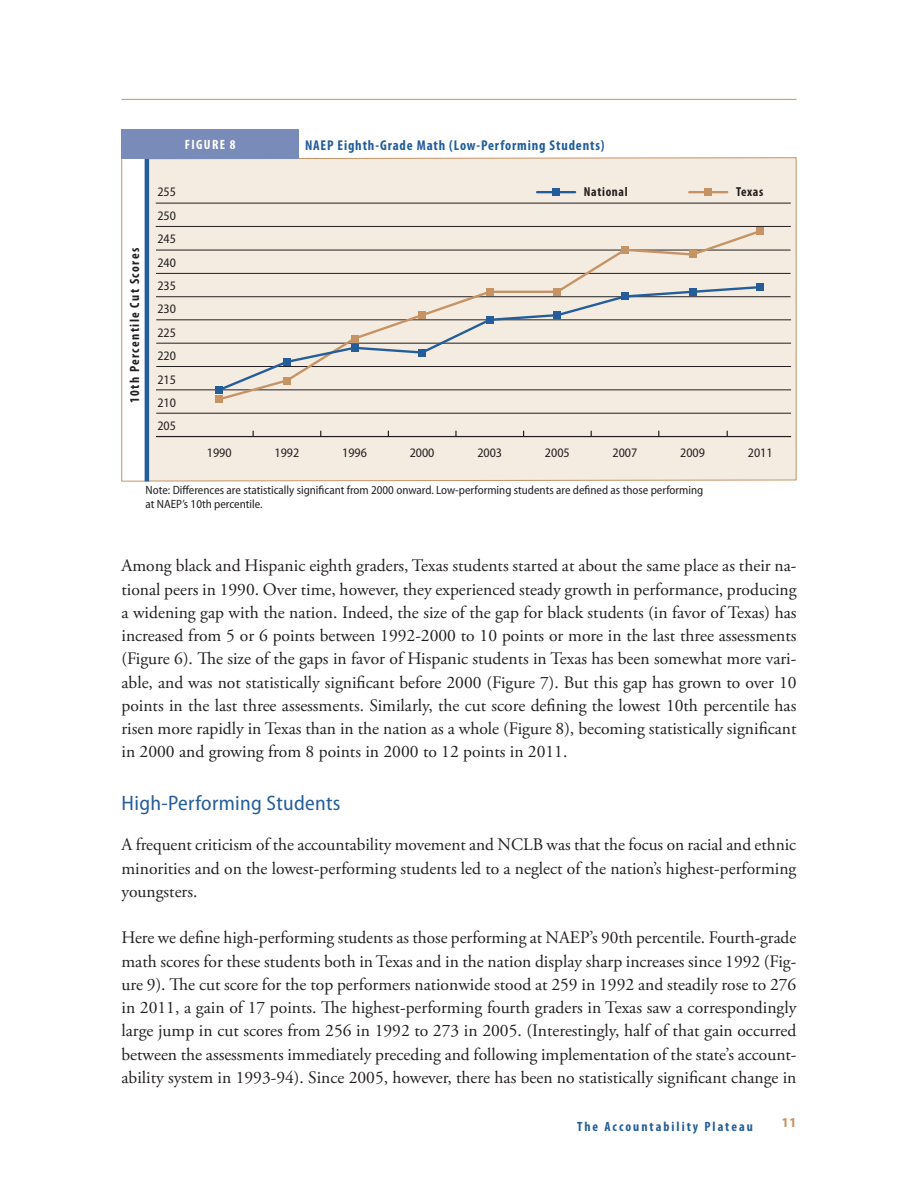
<style>
.page{position:relative;width:918px;height:1188px;background:#fff}
.page>*{position:absolute;margin:0;border:0;box-sizing:border-box;transform-origin:0 0}
.t1{font:semi-condensed 21px "Myriad Pro";letter-spacing:.015em;color:#235d9a}
.t2{font:17.55px/23.2px "Adobe Garamond Pro";color:#231f20;text-align:justify}
.t3{font:700 condensed 14.25px "Myriad Pro";letter-spacing:.06em;color:#235d9a}
.t4{font:700 condensed 13.5px "Myriad Pro";letter-spacing:.15em;color:#235d9a}
.t5{font:700 condensed 13.5px "Myriad Pro";letter-spacing:.1em;color:#231f20}
.t6{font:700 condensed 13.5px "Myriad Pro";letter-spacing:.1em;color:#fff}
.t7{font:700 13.5px "Myriad Pro";color:#c69365}
.t8{font:semi-condensed 13.05px "Myriad Pro";color:#231f20}
.t9{font:700 condensed 13.05px "Myriad Pro";letter-spacing:.05em;color:#231f20}
.t10{font:semi-condensed 12px/14.4px "Myriad Pro";color:#231f20}
</style>
<div class="page">
<hr style="left:122px;top:99px;width:674px;height:1px;background:#c69365">
<div style="left:147px;top:157px;width:650px;height:325px;background:#f4ece1"></div>
<hr style="left:145px;top:154px;width:4px;height:327px;background:#235d9a">
<hr style="left:156px;top:436px;width:635px;height:1px;background:#231f20">
<hr style="left:156px;top:413px;width:635px;height:1px;background:#231f20">
<hr style="left:156px;top:390px;width:635px;height:1px;background:#231f20">
<hr style="left:156px;top:366px;width:635px;height:1px;background:#231f20">
<hr style="left:156px;top:343px;width:635px;height:1px;background:#231f20">
<hr style="left:156px;top:320px;width:635px;height:1px;background:#231f20">
<hr style="left:156px;top:296px;width:635px;height:1px;background:#231f20">
<hr style="left:156px;top:273px;width:635px;height:1px;background:#231f20">
<hr style="left:156px;top:250px;width:635px;height:1px;background:#231f20">
<hr style="left:156px;top:226px;width:635px;height:1px;background:#231f20">
<hr style="left:156px;top:203px;width:635px;height:1px;background:#231f20">
<div style="left:216px;top:393px;width:547px;height:9px;background:#f4ece1"></div>
<svg style="left:216px;top:190px;width:547px;height:203px;background:#e7e0d6"></svg>
<div style="left:705px;top:189px;width:7px;height:7px;background:#c69365"></div>
<div style="left:216px;top:396px;width:7px;height:7px;background:#c69365"></div>
<div style="left:283px;top:377px;width:8px;height:7px;background:#c69365"></div>
<div style="left:351px;top:335px;width:7px;height:7px;background:#c69365"></div>
<div style="left:419px;top:312px;width:7px;height:7px;background:#c69365"></div>
<div style="left:486px;top:288px;width:7px;height:7px;background:#c69365"></div>
<div style="left:554px;top:288px;width:7px;height:7px;background:#c69365"></div>
<div style="left:621px;top:246px;width:8px;height:7px;background:#c69365"></div>
<div style="left:689px;top:251px;width:7px;height:7px;background:#c69365"></div>
<div style="left:757px;top:228px;width:7px;height:7px;background:#c69365"></div>
<div style="left:553px;top:189px;width:7px;height:7px;background:#235d9a"></div>
<div style="left:216px;top:386px;width:7px;height:7px;background:#235d9a"></div>
<div style="left:283px;top:358px;width:8px;height:7px;background:#235d9a"></div>
<div style="left:351px;top:344px;width:7px;height:7px;background:#235d9a"></div>
<div style="left:419px;top:349px;width:7px;height:7px;background:#235d9a"></div>
<div style="left:486px;top:316px;width:7px;height:7px;background:#235d9a"></div>
<div style="left:554px;top:312px;width:7px;height:7px;background:#235d9a"></div>
<div style="left:621px;top:293px;width:8px;height:7px;background:#235d9a"></div>
<div style="left:689px;top:288px;width:7px;height:7px;background:#235d9a"></div>
<div style="left:757px;top:284px;width:7px;height:7px;background:#235d9a"></div>
<div style="left:122px;top:130px;width:177px;height:29px;background:#798bb9"></div>
<p class="t6" style="left:185px;top:137px;width:52px">FIGURE 8</p>
<p class="t3" style="left:305px;top:137px;width:301px">NAEP Eighth-Grade Math (Low-Performing Students)</p>
<p class="t8" style="left:157px;top:185px;width:20px">255</p>
<p class="t9" style="left:584px;top:184px;width:45px">National</p>
<p class="t9" style="left:736px;top:184px;width:29px">Texas</p>
<p class="t8" style="left:157px;top:208px;width:20px">250</p>
<p class="t5" style="left:127px;top:403px;width:156px;rotate:-90deg">10th Percentile Cut Scores</p>
<p class="t8" style="left:157px;top:232px;width:20px">245</p>
<p class="t8" style="left:157px;top:255px;width:20px">240</p>
<p class="t8" style="left:157px;top:279px;width:20px">235</p>
<p class="t8" style="left:157px;top:302px;width:20px">230</p>
<p class="t8" style="left:157px;top:326px;width:20px">225</p>
<p class="t8" style="left:157px;top:349px;width:20px">220</p>
<p class="t8" style="left:157px;top:372px;width:20px">215</p>
<p class="t8" style="left:157px;top:396px;width:20px">210</p>
<p class="t8" style="left:157px;top:419px;width:20px">205</p>
<p class="t8" style="left:207px;top:445px;width:26px">1990</p>
<p class="t8" style="left:275px;top:445px;width:26px">1992</p>
<p class="t8" style="left:342px;top:445px;width:26px">1996</p>
<p class="t8" style="left:410px;top:445px;width:26px">2000</p>
<p class="t8" style="left:477px;top:445px;width:26px">2003</p>
<p class="t8" style="left:545px;top:445px;width:26px">2005</p>
<p class="t8" style="left:613px;top:445px;width:26px">2007</p>
<p class="t8" style="left:680px;top:445px;width:26px">2009</p>
<p class="t8" style="left:748px;top:445px;width:26px">2011</p>
<p class="t10" style="left:146px;top:483px;width:559px">Note: Differences are statistically significant from 2000 onward. Low-performing students are defined as those performing at NAEP’s 10th percentile.</p>
<p class="t2" style="left:122px;top:555px;width:677px">Among black and Hispanic eighth graders, Texas students started at about the same place as their na&shy;tional peers in 1990. Over time, however, they experienced steady growth in performance, producing a widening gap with the nation. Indeed, the size of the gap for black students (in favor of Texas) has increased from 5 or 6 points between 1992-2000 to 10 points or more in the last three assessments (Figure 6). The size of the gaps in favor of Hispanic students in Texas has been somewhat more vari&shy;able, and was not statistically significant before 2000 (Figure 7). But this gap has grown to over 10 points in the last three assessments. Similarly, the cut score defining the lowest 10th percentile has risen more rapidly in Texas than in the nation as a whole (Figure 8), becoming statistically significant in 2000 and growing from 8 points in 2000 to 12 points in 2011.</p>
<p class="t1" style="left:122px;top:791px;width:221px">High-Performing Students</p>
<p class="t2" style="left:122px;top:834px;width:676px">A frequent criticism of the accountability movement and NCLB was that the focus on racial and ethnic minorities and on the lowest-performing students led to a neglect of the nation’s highest-performing youngsters.</p>
<p class="t2" style="left:122px;top:927px;width:677px">Here we define high-performing students as those performing at NAEP’s 90th percentile. Fourth-grade math scores for these students both in Texas and in the nation display sharp increases since 1992 (Fig&shy;ure 9). The cut score for the top performers nationwide stood at 259 in 1992 and steadily rose to 276 in 2011, a gain of 17 points. The highest-performing fourth graders in Texas saw a correspondingly large jump in cut scores from 256 in 1992 to 273 in 2005. (Interestingly, half of that gain occurred between the assessments immediately preceding and following implementation of the state’s account&shy;ability system in 1993-94). Since 2005, however, there has been no statistically significant change in</p>
<p class="t4" style="left:577px;top:1119px;width:177px">The Accountability Plateau</p>
<p class="t7" style="left:782px;top:1114px;width:16px">11</p>
</div>
